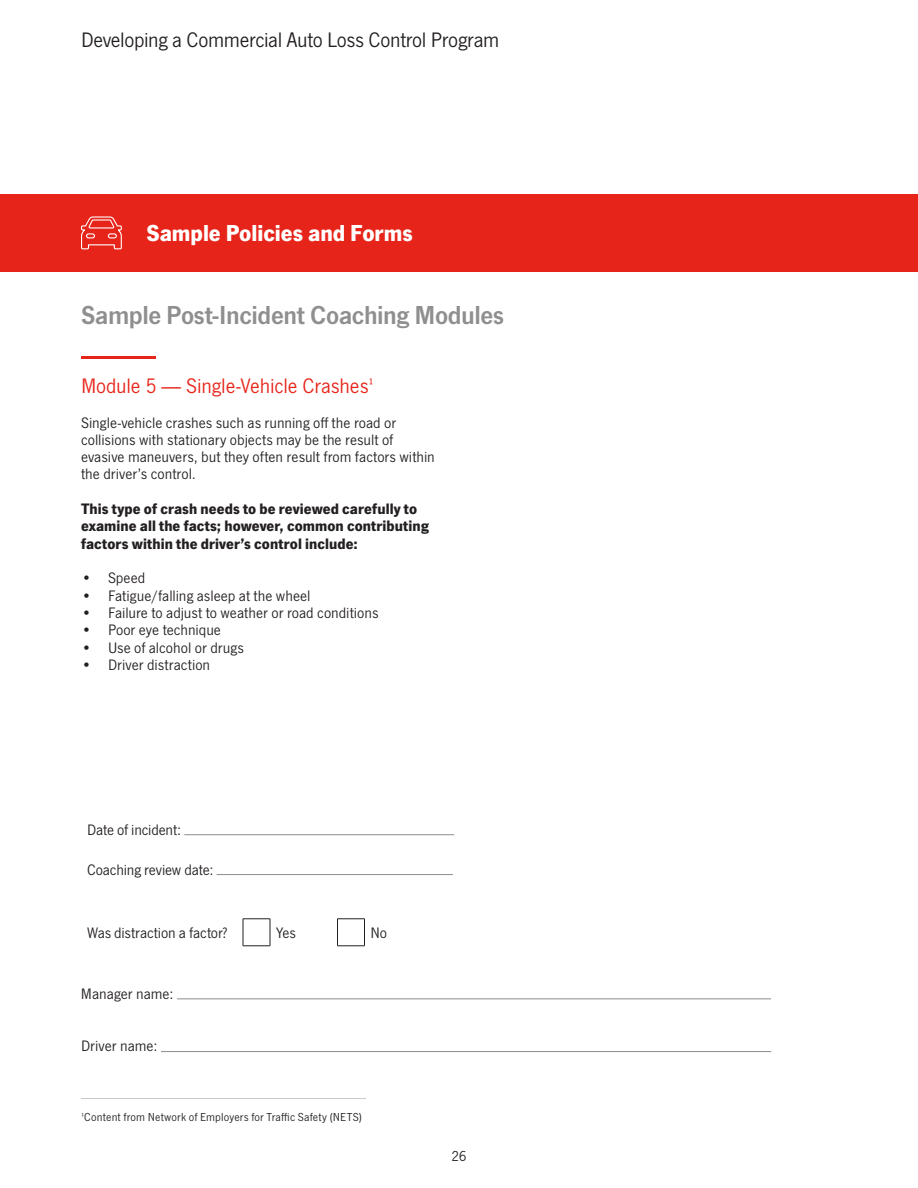
<style>
.page{position:relative;width:918px;height:1188px;background:#fff}
.page>*{position:absolute;margin:0;border:0;box-sizing:border-box;transform-origin:0 0}
.subhead_-_large_-_re{font:600 27px "SF News Gothic";letter-spacing:-.015em;color:#8f8f8f}
.headline_-_small{font:700 24px "SF News Gothic";color:#fff}
.headline_-_small-2{font:21.75px "SF News Gothic";letter-spacing:-.02em;color:#231f20}
.Modules{font:21.75px "SF News Gothic";letter-spacing:-.01em;color:#e72419}
.body{font:15.75px/17.2px "SF News Gothic";color:#231f20}
.body-2{font:700 15.75px/17.4px "SF News Gothic";letter-spacing:.005em;color:#231f20}
.Text{font:15.75px "SF News Gothic";letter-spacing:-.015em;color:#231f20}
.t1{font:15px "SF News Gothic";color:#231f20}
.body-3{font:12px "SF News Gothic";letter-spacing:.01em;color:#231f20}
</style>
<div class="page">
<div style="left:0;top:194px;width:918px;height:78px;background:#e72419"></div>
<svg style="left:81px;top:216px;width:41px;height:34px"></svg>
<hr style="left:81px;top:356px;width:75px;height:2px;background:#e72419">
<hr style="left:184px;top:834px;width:270px;height:1px;background:#8a8c8f">
<hr style="left:217px;top:874px;width:236px;height:1px;background:#8a8c8f">
<svg style="left:243px;top:919px;width:28px;height:28px"></svg>
<svg style="left:337px;top:919px;width:28px;height:28px"></svg>
<hr style="left:177px;top:998px;width:594px;height:1px;background:#8a8c8f">
<hr style="left:161px;top:1051px;width:610px;height:1px;background:#8a8c8f">
<hr style="left:81px;top:1098px;width:285px;height:1px;background:#c7c8ca">
<p class="headline_-_small-2" style="left:81px;top:27px;width:420px">Developing a Commercial Auto Loss Control Program</p>
<p class="headline_-_small" style="left:146px;top:219px;width:268px">Sample Policies and Forms</p>
<p class="subhead_-_large_-_re" style="left:81px;top:299px;width:425px">Sample Post-Incident Coaching Modules</p>
<p class="Modules" style="left:81px;top:374px;width:295px">Module 5 — Single-Vehicle Crashes1</p>
<p class="body" style="left:81px;top:414px;width:355px">Single-vehicle crashes such as running off the road or collisions with stationary objects may be the result of evasive maneuvers, but they often result from factors within the driver’s control.</p>
<p class="body-2" style="left:81px;top:500px;width:350px">This type of crash needs to be reviewed carefully to examine all the facts; however, common contributing factors within the driver’s control include:</p>
<p class="body" style="left:81px;top:570px;width:66px">• Speed</p>
<p class="body" style="left:81px;top:587px;width:231px">• Fatigue/falling asleep at the wheel</p>
<p class="body" style="left:81px;top:604px;width:299px">• Failure to adjust to weather or road conditions</p>
<p class="body" style="left:81px;top:622px;width:142px">• Poor eye technique</p>
<p class="body" style="left:81px;top:639px;width:164px">• Use of alcohol or drugs</p>
<p class="body" style="left:81px;top:656px;width:131px">• Driver distraction</p>
<p class="Text" style="left:87px;top:821px;width:96px">Date of incident:</p>
<p class="Text" style="left:87px;top:861px;width:128px">Coaching review date:</p>
<p class="Text" style="left:87px;top:924px;width:143px">Was distraction a factor?</p>
<p class="Text" style="left:276px;top:924px;width:21px">Yes</p>
<p class="Text" style="left:370px;top:924px;width:18px">No</p>
<p class="body" style="left:81px;top:986px;width:94px">Manager name:</p>
<p class="body" style="left:81px;top:1038px;width:78px">Driver name:</p>
<p class="body-3" style="left:81px;top:1110px;width:283px">1Content from Network of Employers for Traffic Safety (NETS)</p>
<p class="t1" style="left:451px;top:1148px;width:17px">26</p>
</div>
